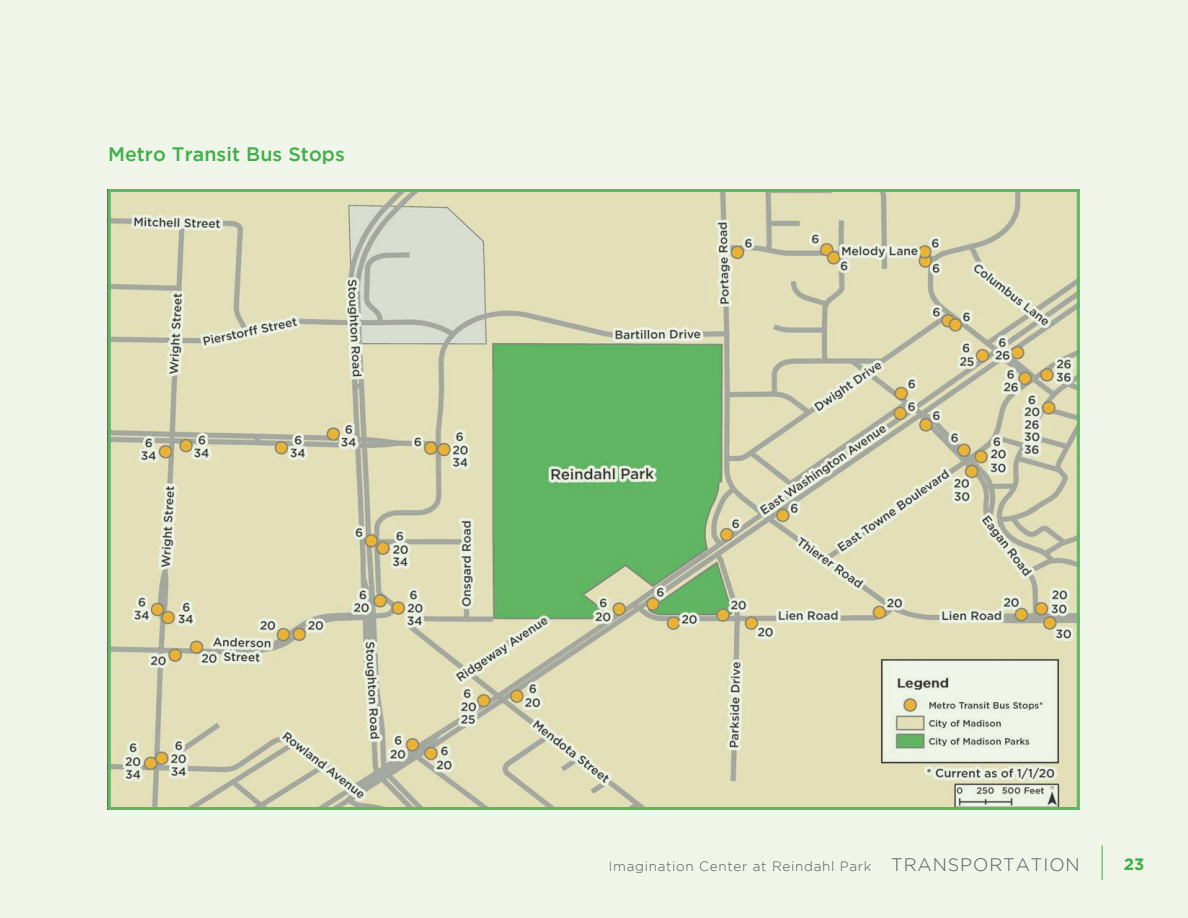
<style>
.page{position:relative;width:1188px;height:918px;background:#eff5e8}
.page>*{position:absolute;margin:0;border:0;box-sizing:border-box;transform-origin:0 0}
.Heading_2{font:500 19.5px "Gotham";letter-spacing:.005em;color:#40ae49}
.t1{font:700 16.5px "Gotham";color:#40ae49}
.t2{font:300 13.5px "Gotham";letter-spacing:.05em;color:#57585a}
.s1{font-size:18px}
</style>
<div class="page">
<hr style="left:1102px;top:845px;width:1px;height:35px;background:#40ae49">
<img style="left:112px;top:193px;width:964px;height:613px">
<div style="left:108px;top:189px;width:972px;height:621px;border:3px solid #40ae49"></div>
<p class="Heading_2" style="left:108px;top:143px;width:238px">Metro Transit Bus Stops</p>
<p class="t2" style="left:609px;top:858px;width:472px">Imagination Center at Reindahl Park <span class="s1">TRANSPORTATION</span></p>
<p class="t1" style="left:1124px;top:855px;width:22px">23</p>
</div>
